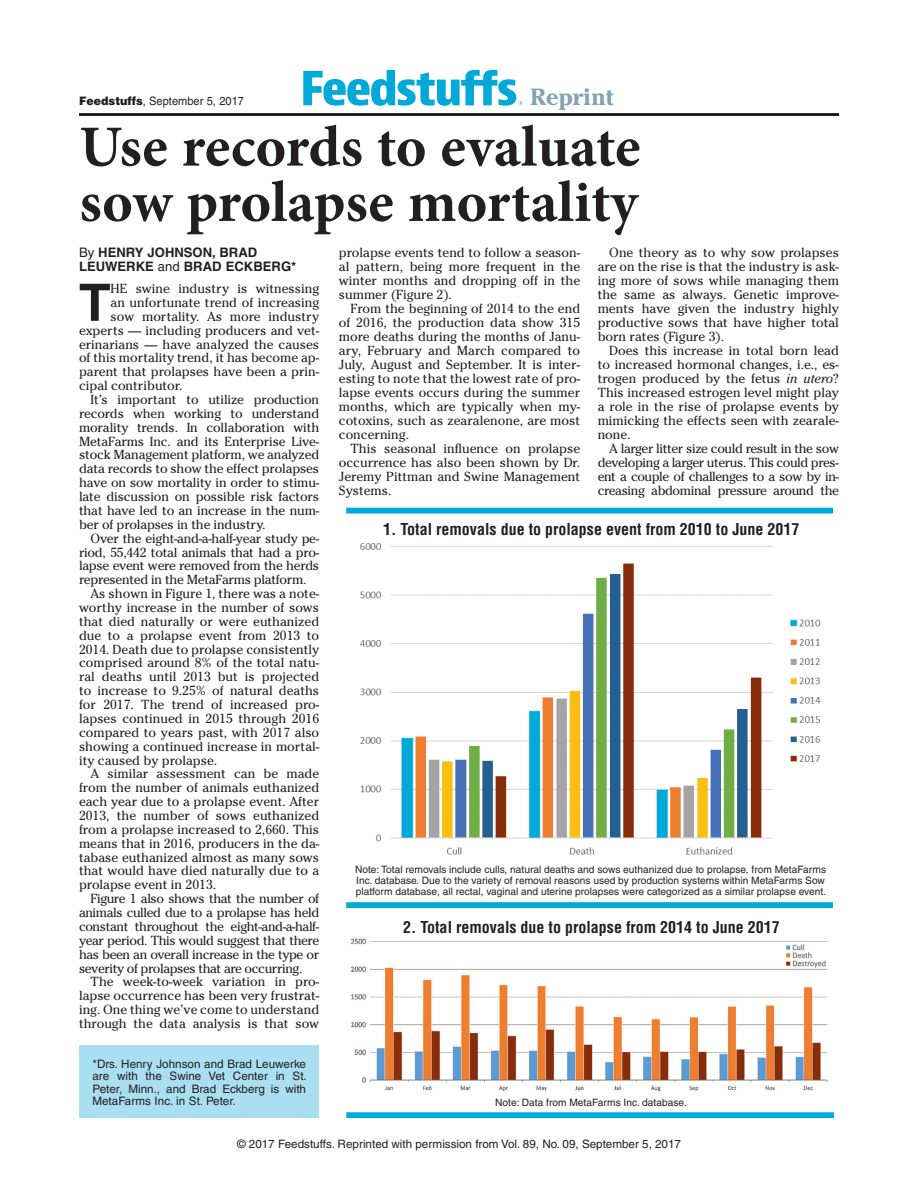
<style>
.page{position:relative;width:918px;height:1188px;background:#fff}
.page>*{position:absolute;margin:0;border:0;box-sizing:border-box;transform-origin:0 0}
.t1{font:700 58.2px/55.3px "Minion Pro";color:#231f20}
.t2{font:700 51.6px "Helvetica";color:#231f20}
.t3{font:700 23.25px "Cheltenham";color:#83a3b3}
.t4{font:700 condensed 16.05px "Helvetica";color:#231f20}
.t5{font:13.05px/14.1px "Cheltenham";color:#231f20;text-align:justify}
.t6{font:13.05px "Cheltenham";letter-spacing:-.03em;color:#231f20}
.t7{font:13.05px "Cheltenham";letter-spacing:-.02em;color:#231f20}
.t8{font:700 13.05px/13.8px "Helvetica";color:#231f20}
.t9{font:11.7px/12.3px "Helvetica";color:#231f20;text-align:justify}
.t10{font:11.7px "Helvetica";color:#231f20;scale:.95 1}
.t11{font:10.2px/10.9px "Helvetica";color:#231f20;text-align:justify}
.s1{font-weight:900}
.s2{font-weight:400}
.s3{font-style:italic}
</style>
<div class="page">
<hr style="left:79px;top:113px;width:760px;height:3px;background:#201d1e">
<svg style="left:303px;top:70px;width:220px;height:36px"></svg>
<div style="left:79px;top:1046px;width:240px;height:72px;background:#aadef1"></div>
<img style="left:360px;top:543px;width:461px;height:312px">
<div style="left:346px;top:508px;width:486px;height:6px;background:#00a9d8"></div>
<div style="left:346px;top:902px;width:486px;height:6px;background:#00a9d8"></div>
<img style="left:350px;top:938px;width:478px;height:155px">
<div style="left:346px;top:1112px;width:487px;height:6px;background:#00a9d8"></div>
<p class="t10" style="left:79px;top:96px;width:175px"><span class="s1">Feedstuffs</span>, September 5, 2017</p>
<h3 class="t3" style="left:530px;top:88px;width:85px">Reprint</h3>
<h1 class="t1" style="left:79px;top:124px;width:563px">Use records to evaluate sow prolapse mortality</h1>
<p class="t8" style="left:79px;top:247px;width:219px"><span class="s2">By</span> HENRY JOHNSON, BRAD<br>LEUWERKE <span class="s2">and</span> BRAD ECKBERG*</p>
<h2 class="t2" style="left:79px;top:284px;width:33px">T</h2>
<p class="t5" style="left:111px;top:283px;width:210px">HE swine industry is witnessing</p>
<p class="t5" style="left:111px;top:297px;width:210px">an unfortunate trend of increasing</p>
<p class="t5" style="left:111px;top:311px;width:210px">sow mortality. As more industry</p>
<p class="t5" style="left:79px;top:324px;width:242px">experts — including producers and vet-</p>
<p class="t5" style="left:79px;top:338px;width:242px">erinarians — have analyzed the causes</p>
<p class="t5" style="left:79px;top:352px;width:242px">of this mortality trend, it has become ap-</p>
<p class="t5" style="left:79px;top:366px;width:242px">parent that prolapses have been a prin-</p>
<p class="t5" style="left:79px;top:380px;width:105px">cipal contributor.</p>
<p class="t5" style="left:91px;top:394px;width:230px">It’s important to utilize production</p>
<p class="t5" style="left:79px;top:408px;width:242px">records when working to understand</p>
<p class="t5" style="left:79px;top:422px;width:242px">morality trends. In collaboration with</p>
<p class="t5" style="left:79px;top:435px;width:242px">MetaFarms Inc. and its Enterprise Live-</p>
<p class="t5" style="left:79px;top:449px;width:242px">stock Management platform, we analyzed</p>
<p class="t5" style="left:79px;top:463px;width:242px">data records to show the effect prolapses</p>
<p class="t5" style="left:79px;top:477px;width:242px">have on sow mortality in order to stimu-</p>
<p class="t5" style="left:79px;top:491px;width:242px">late discussion on possible risk factors</p>
<p class="t5" style="left:79px;top:505px;width:242px">that have led to an increase in the num-</p>
<p class="t5" style="left:79px;top:519px;width:188px">ber of prolapses in the industry.</p>
<p class="t7" style="left:91px;top:533px;width:230px">Over the eight-and-a-half-year study pe-</p>
<p class="t7" style="left:79px;top:547px;width:242px">riod, 55,442 total animals that had a pro-</p>
<p class="t7" style="left:79px;top:561px;width:242px">lapse event were removed from the herds</p>
<p class="t7" style="left:79px;top:575px;width:229px">represented in the MetaFarms platform.</p>
<p class="t5" style="left:91px;top:588px;width:230px">As shown in Figure 1, there was a note-</p>
<p class="t5" style="left:79px;top:602px;width:242px">worthy increase in the number of sows</p>
<p class="t5" style="left:79px;top:616px;width:242px">that died naturally or were euthanized</p>
<p class="t5" style="left:79px;top:629px;width:242px">due to a prolapse event from 2013 to</p>
<p class="t5" style="left:79px;top:643px;width:242px">2014. Death due to prolapse consistently</p>
<p class="t5" style="left:79px;top:657px;width:242px">comprised around 8% of the total natu-</p>
<p class="t5" style="left:79px;top:671px;width:242px">ral deaths until 2013 but is projected</p>
<p class="t5" style="left:79px;top:685px;width:242px">to increase to 9.25% of natural deaths</p>
<p class="t5" style="left:79px;top:699px;width:242px">for 2017. The trend of increased pro-</p>
<p class="t5" style="left:79px;top:713px;width:242px">lapses continued in 2015 through 2016</p>
<p class="t5" style="left:79px;top:727px;width:242px">compared to years past, with 2017 also</p>
<p class="t5" style="left:79px;top:740px;width:242px">showing a continued increase in mortal-</p>
<p class="t5" style="left:79px;top:754px;width:140px">ity caused by prolapse.</p>
<p class="t5" style="left:91px;top:768px;width:230px">A similar assessment can be made</p>
<p class="t5" style="left:79px;top:782px;width:242px">from the number of animals euthanized</p>
<p class="t5" style="left:79px;top:796px;width:242px">each year due to a prolapse event. After</p>
<p class="t5" style="left:79px;top:810px;width:242px">2013, the number of sows euthanized</p>
<p class="t5" style="left:79px;top:824px;width:242px">from a prolapse increased to 2,660. This</p>
<p class="t5" style="left:79px;top:837px;width:242px">means that in 2016, producers in the da-</p>
<p class="t5" style="left:79px;top:851px;width:242px">tabase euthanized almost as many sows</p>
<p class="t5" style="left:79px;top:865px;width:242px">that would have died naturally due to a</p>
<p class="t5" style="left:79px;top:879px;width:139px">prolapse event in 2013.</p>
<p class="t6" style="left:91px;top:894px;width:230px">Figure 1 also shows that the number of</p>
<p class="t6" style="left:79px;top:908px;width:242px">animals culled due to a prolapse has held</p>
<p class="t6" style="left:79px;top:922px;width:242px">constant throughout the eight-and-a-half-</p>
<p class="t6" style="left:79px;top:936px;width:242px">year period. This would suggest that there</p>
<p class="t6" style="left:79px;top:949px;width:242px">has been an overall increase in the type or</p>
<p class="t6" style="left:79px;top:963px;width:225px">severity of prolapses that are occurring.</p>
<p class="t5" style="left:91px;top:976px;width:230px">The week-to-week variation in pro-</p>
<p class="t5" style="left:79px;top:990px;width:242px">lapse occurrence has been very frustrat-</p>
<p class="t5" style="left:79px;top:1004px;width:242px">ing. One thing we’ve come to understand</p>
<p class="t5" style="left:79px;top:1018px;width:242px">through the data analysis is that sow</p>
<p class="t9" style="left:92px;top:1059px;width:216px">*Drs. Henry Johnson and Brad Leuwerke are with the Swine Vet Center in St.<br>Peter, Minn., and Brad Eckberg is with MetaFarms Inc. in St. Peter.</p>
<p class="t5" style="left:339px;top:247px;width:243px">prolapse events tend to follow a season&shy;al pattern, being more frequent in the winter months and dropping off in the summer (Figure 2).</p>
<p class="t5" style="left:339px;top:303px;width:243px;text-indent:12px">From the beginning of 2014 to the end of 2016, the production data show 315 more deaths during the months of Janu&shy;ary, February and March compared to July, August and September. It is inter&shy;esting to note that the lowest rate of pro&shy;lapse events occurs during the summer months, which are typically when my&shy;cotoxins, such as zearalenone, are most concerning.</p>
<p class="t5" style="left:339px;top:443px;width:243px;text-indent:12px">This seasonal influence on prolapse occurrence has also been shown by Dr.<br>Jeremy Pittman and Swine Management Systems.</p>
<p class="t5" style="left:598px;top:247px;width:243px;text-indent:12px">One theory as to why sow prolapses are on the rise is that the industry is ask&shy;ing more of sows while managing them the same as always. Genetic improve&shy;ments have given the industry highly productive sows that have higher total born rates (Figure 3).</p>
<p class="t5" style="left:598px;top:345px;width:243px;text-indent:12px">Does this increase in total born lead to increased hormonal changes, i.e., es&shy;trogen produced by the fetus <span class="s3">in utero</span>?<br>This increased estrogen level might play a role in the rise of prolapse events by mimicking the effects seen with zearale&shy;none.</p>
<p class="t5" style="left:598px;top:443px;width:243px;text-indent:12px">A larger litter size could result in the sow developing a larger uterus. This could pres&shy;ent a couple of challenges to a sow by in&shy;creasing abdominal pressure around the</p>
<p class="t4" style="left:383px;top:523px;width:418px">1. Total removals due to prolapse event from 2010 to June 2017</p>
<p class="t11" style="left:355px;top:865px;width:473px">Note: Total removals include culls, natural deaths and sows euthanized due to prolapse, from MetaFarms Inc. database. Due to the variety of removal reasons used by production systems within MetaFarms Sow platform database, all rectal, vaginal and uterine prolapses were categorized as a similar prolapse event.</p>
<p class="t4" style="left:403px;top:921px;width:378px">2. Total removals due to prolapse from 2014 to June 2017</p>
<p class="t11" style="left:495px;top:1098px;width:193px">Note: Data from MetaFarms Inc. database.</p>
<p class="t9" style="left:237px;top:1139px;width:446px">© 2017 Feedstuffs. Reprinted with permission from Vol. 89, No. 09, September 5, 2017</p>
</div>
